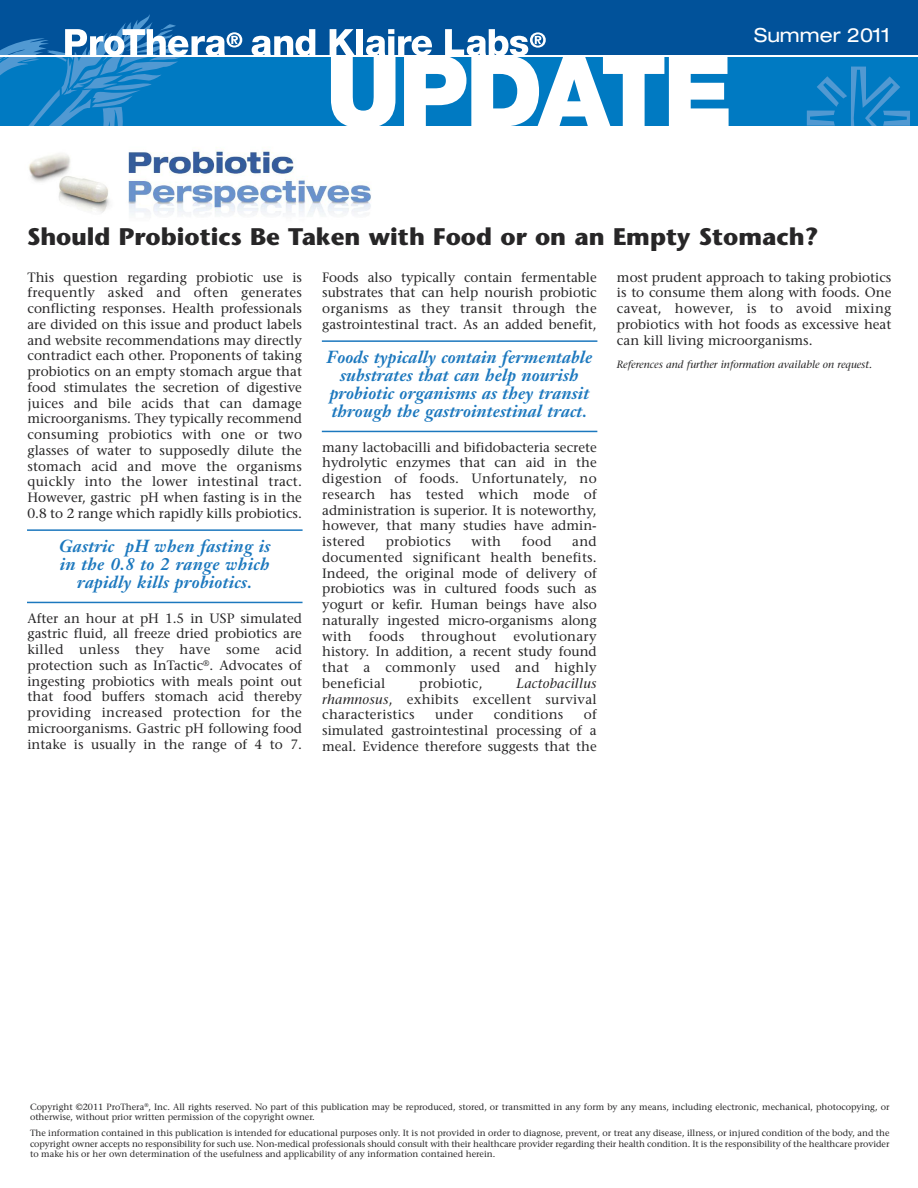
<style>
.page{position:relative;width:918px;height:1188px;background:#fff}
.page>*{position:absolute;margin:0;border:0;box-sizing:border-box;transform-origin:0 0}
.t1{font:700 24px "Stone Sans";color:#272627}
.t2{font:expanded 19.5px "Helvetica Neue";color:#fff}
.t3{font:italic 700 17.25px/18px "Janson Text";letter-spacing:.005em;color:#1c78be;text-align:center}
.t4{font:13.5px/15.8px "Stone Serif";color:#272627;text-align:justify}
.t5{font:13.5px "Stone Serif";letter-spacing:.02em;color:#272627}
.t6{font:italic 10.5px "Stone Serif";color:#272627}
.t7{font:9px/10.5px "Stone Serif";color:#272627}
.s1{font-style:italic}
</style>
<div class="page">
<div style="left:0;top:0;width:918px;height:55px;background:#01529a"></div>
<div style="left:0;top:57px;width:918px;height:69px;background:#007ac2"></div>
<svg style="left:0;top:14px;width:242px;height:112px"></svg>
<svg style="left:252px;top:29px;width:63px;height:26px"></svg>
<svg style="left:807px;top:67px;width:103px;height:59px"></svg>
<hr style="left:0;top:55px;width:918px;height:2px;background:#fff">
<svg style="left:330px;top:29px;width:399px;height:97px"></svg>
<img style="left:29px;top:150px;width:342px;height:66px">
<hr style="left:27px;top:529px;width:276px;height:2px;background:#1c78be">
<hr style="left:27px;top:602px;width:276px;height:1px;background:#1c78be">
<hr style="left:322px;top:340px;width:275px;height:2px;background:#1c78be">
<hr style="left:322px;top:431px;width:275px;height:1px;background:#1c78be">
<h2 class="t2" style="left:754px;top:28px;width:138px">Summer 2011</h2>
<h1 class="t1" style="left:27px;top:227px;width:793px">Should Probiotics Be Taken with Food or on an Empty Stomach?</h1>
<p class="t4" style="left:27px;top:270px;width:276px">This question regarding probiotic use is frequently asked and often generates conflicting responses. Health professionals are divided on this issue and product labels and website recommendations may directly contradict each other. Proponents of taking probiotics on an empty stomach argue that food stimulates the secretion of digestive juices and bile acids that can damage microorganisms. They typically recommend consuming probiotics with one or two glasses of water to supposedly dilute the stomach acid and move the organisms quickly into the lower intestinal tract.<br>However, gastric pH when fasting is in the 0.8 to 2 range which rapidly kills probiotics.</p>
<p class="t3" style="left:59px;top:539px;width:213px">Gastric pH when fasting is in the 0.8 to 2 range which rapidly kills probiotics.</p>
<p class="t4" style="left:27px;top:612px;width:276px">After an hour at pH 1.5 in USP simulated gastric fluid, all freeze dried probiotics are killed unless they have some acid protection such as InTactic<sup>®</sup>. Advocates of ingesting probiotics with meals point out that food buffers stomach acid thereby providing increased protection for the microorganisms. Gastric pH following food intake is usually in the range of 4 to 7.</p>
<p class="t4" style="left:322px;top:270px;width:276px">Foods also typically contain fermentable substrates that can help nourish probiotic organisms as they transit through the gastrointestinal tract. As an added benefit,</p>
<p class="t3" style="left:327px;top:350px;width:267px">Foods typically contain fermentable substrates that can help nourish probiotic organisms as they transit through the gastrointestinal tract.</p>
<p class="t4" style="left:322px;top:441px;width:276px">many lactobacilli and bifidobacteria secrete hydrolytic enzymes that can aid in the digestion of foods. Unfortunately, no research has tested which mode of administration is superior. It is noteworthy, however, that many studies have admin&shy;istered</p>
<p class="t5" style="left:386px;top:536px;width:67px">probiotics</p>
<p class="t4" style="left:472px;top:535px;width:31px">with</p>
<p class="t4" style="left:522px;top:535px;width:31px">food</p>
<p class="t4" style="left:322px;top:535px;width:276px;text-indent:250px">and documented significant health benefits.<br>Indeed, the original mode of delivery of probiotics was in cultured foods such as yogurt or kefir. Human beings have also naturally ingested micro-organisms along with</p>
<p class="t4" style="left:369px;top:630px;width:37px">foods</p>
<p class="t5" style="left:421px;top:631px;width:77px">throughout</p>
<p class="t4" style="left:322px;top:630px;width:276px;text-indent:191px">evolutionary history. In addition, a recent study found that a commonly used and highly beneficial</p>
<p class="t4" style="left:322px;top:677px;width:276px;text-indent:194px"><span class="s1">Lactobacillus rhamnosus</span>, exhibits excellent survival characteristics</p>
<p class="t5" style="left:419px;top:678px;width:65px">probiotic,</p>
<p class="t4" style="left:322px;top:708px;width:276px;text-indent:262px">of simulated gastrointestinal processing of a meal. Evidence therefore suggests that the</p>
<p class="t4" style="left:435px;top:708px;width:40px">under</p>
<p class="t5" style="left:494px;top:710px;width:71px">conditions</p>
<p class="t4" style="left:617px;top:270px;width:276px">most prudent approach to taking probiotics is to consume them along with foods. One caveat, however, is to avoid mixing probiotics with hot foods as excessive heat can kill living microorganisms.</p>
<p class="t6" style="left:617px;top:361px;width:257px">References and further information available on request.</p>
<p class="t7" style="left:30px;top:1102px;width:861px">Copyright ©2011 ProThera<sup>®</sup>, Inc. All rights reserved. No part of this publication may be reproduced, stored, or transmitted in any form by any means, including electronic, mechanical, photocopying, or otherwise, without prior written permission of the copyright owner.</p>
<p class="t7" style="left:30px;top:1129px;width:861px;text-align:justify">The information contained in this publication is intended for educational purposes only. It is not provided in order to diagnose, prevent, or treat any disease, illness, or injured condition of the body, and the copyright owner accepts no responsibility for such use. Non-medical professionals should consult with their healthcare provider regarding their health condition. It is the responsibility of the healthcare provider to make his or her own determination of the usefulness and applicability of any information contained herein.</p>
</div>
